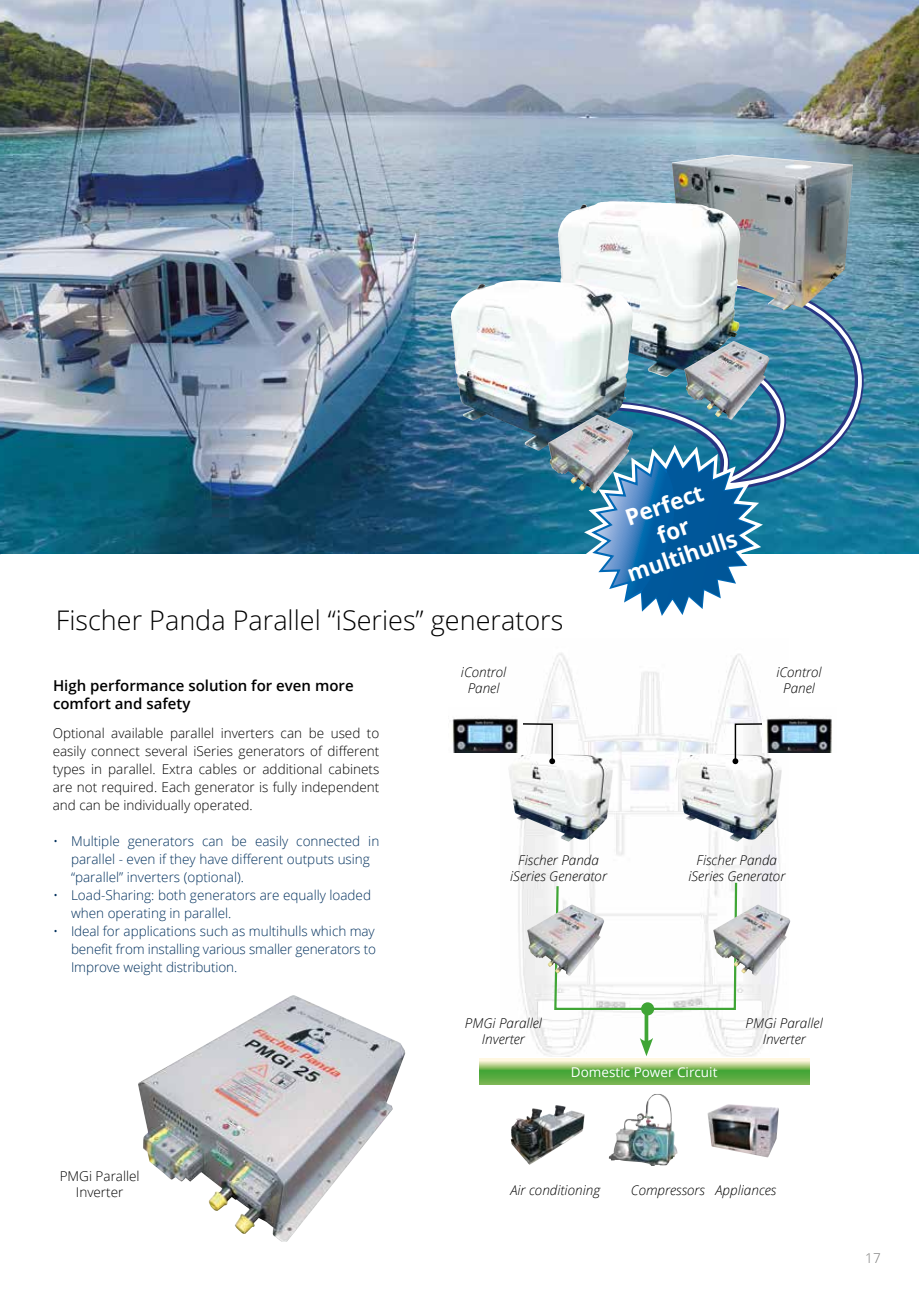
<style>
.page{position:relative;width:919px;height:1289px;background:#fff}
.page>*{position:absolute;margin:0;border:0;box-sizing:border-box;transform-origin:0 0}
.t1{font:300 27px "Open Sans";color:#000}
.t2{font:700 22.5px/27px "Open Sans";color:#fff;text-align:center}
.t3{font:600 15px/18px "Open Sans";color:#000}
.t4{font:300 13.5px/18px "Open Sans";color:#00305d}
.t5{font:300 13.5px/18px "Open Sans";color:#000;text-align:center}
.t6{font:italic 300 13.5px/16.2px "Open Sans";color:#000;text-align:center}
.t7{font:13.5px "Open Sans";color:#fff}
.t8{font:300 13.5px "Open Sans";color:#777776}
</style>
<div class="page">
<img style="left:0;top:0;width:918px;height:553px">
<img style="left:540px;top:1105px;width:16px;height:11px">
<img style="left:609px;top:1094px;width:68px;height:71px">
<img style="left:707px;top:1104px;width:20px;height:42px">
<img style="left:500px;top:660px;width:288px;height:396px">
<svg style="left:479px;top:1058px;width:330px;height:26px;background:#8ac06d"></svg>
<svg style="left:547px;top:450px;width:196px;height:210px"></svg>
<svg style="left:553px;top:493px;width:190px;height:160px"></svg>
<svg style="left:588px;top:273px;width:280px;height:340px"></svg>
<img style="left:671px;top:154px;width:181px;height:156px">
<img style="left:557px;top:202px;width:182px;height:175px">
<img style="left:450px;top:280px;width:179px;height:170px">
<img style="left:684px;top:341px;width:85px;height:78px">
<img style="left:548px;top:415px;width:85px;height:78px">
<img style="left:138px;top:995px;width:267px;height:246px">
<img style="left:508px;top:753px;width:105px;height:88px">
<img style="left:676px;top:753px;width:106px;height:88px">
<svg style="left:553px;top:880px;width:185px;height:131px"></svg>
<svg style="left:515px;top:722px;width:40px;height:42px"></svg>
<svg style="left:732px;top:722px;width:44px;height:42px"></svg>
<svg style="left:644px;top:1014px;width:4px;height:23px"></svg>
<svg style="left:639px;top:1037px;width:14px;height:19px"></svg>
<div style="left:641px;top:1002px;width:13px;height:13px;background:#3fa535;border-radius:50%"></div>
<img style="left:452px;top:707px;width:70px;height:45px">
<img style="left:762px;top:707px;width:70px;height:45px">
<img style="left:713px;top:904px;width:77px;height:71px">
<img style="left:527px;top:904px;width:77px;height:71px">
<h1 class="t1" style="left:56px;top:602px;width:509px">Fischer Panda Parallel “iSeries” generators</h1>
<h2 class="t2" style="left:605px;top:510px;width:116px;rotate:-19deg">Perfect for multihulls</h2>
<p class="t3" style="left:53px;top:676px;width:302px">High performance solution for even more comfort and safety</p>
<p class="t5" style="left:53px;top:724px;width:328px;text-align:justify">Optional available parallel inverters can be used to easily connect several iSeries generators of different types in parallel. Extra cables or additional cabinets are not required. Each generator is fully independent and can be individually operated.</p>
<p class="t4" style="left:71px;top:832px;width:310px;text-indent:-18px">• Multiple generators can be easily connected in parallel - even if they have different outputs using “parallel” inverters (optional).</p>
<p class="t4" style="left:71px;top:886px;width:301px;text-indent:-18px">• Load-Sharing: both generators are equally loaded when operating in parallel.</p>
<p class="t4" style="left:71px;top:922px;width:306px;text-align:justify;text-indent:-18px">• Ideal for applications such as multihulls which may benefit from installing various smaller generators to Improve weight distribution.</p>
<p class="t5" style="left:60px;top:1167px;width:81px;line-height:16.2px">PMGi Parallel<br>Inverter</p>
<p class="t6" style="left:461px;top:663px;width:47px">iControl<br>Panel</p>
<p class="t6" style="left:776px;top:663px;width:47px">iControl<br>Panel</p>
<p class="t6" style="left:510px;top:851px;width:98px">Fischer Panda iSeries Generator</p>
<p class="t6" style="left:688px;top:851px;width:98px">Fischer Panda iSeries Generator</p>
<p class="t6" style="left:465px;top:1014px;width:79px">PMGi Parallel<br>Inverter</p>
<p class="t6" style="left:745px;top:1014px;width:79px">PMGi Parallel<br>Inverter</p>
<p class="t7" style="left:571px;top:1062px;width:148px">Domestic Power Circuit</p>
<p class="t6" style="left:510px;top:1181px;width:91px">Air conditioning</p>
<p class="t6" style="left:631px;top:1181px;width:147px">Compressors Appliances</p>
<p class="t8" style="left:865px;top:1249px;width:17px">17</p>
</div>
